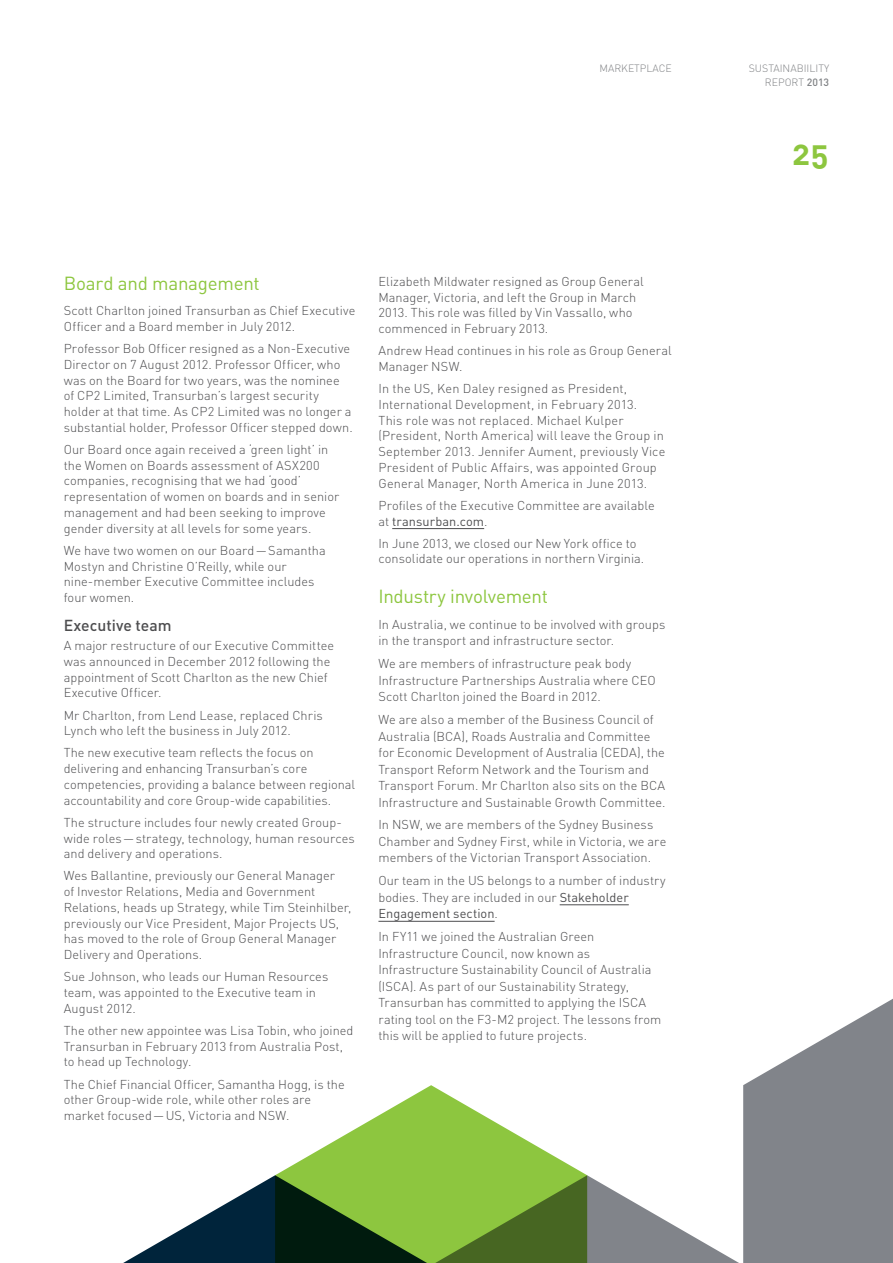
<style>
.page{position:relative;width:893px;height:1263px;background:#fff}
.page>*{position:absolute;margin:0;border:0;box-sizing:border-box;transform-origin:0 0}
.t1{font:33px "DIN Bold Alternate";color:#8dc63f}
.t2{font:18.75px "DIN";letter-spacing:-.015em;color:#8dc63f}
.t3{font:500 15.75px "DIN";color:#4d4d4f}
.t4{font:300 12.75px/15.8px "DIN";letter-spacing:.005em;color:#4d4d4f}
.t5{font:300 10.5px/13.5px "DIN";color:#808285;text-align:right}
.s1{font-weight:400}
.s2{font-weight:500}
</style>
<div class="page">
<svg style="left:123px;top:998px;width:770px;height:265px"></svg>
<hr style="left:392px;top:528px;width:92px;height:1px;background:#4d4d4f">
<hr style="left:560px;top:904px;width:69px;height:1px;background:#4d4d4f">
<hr style="left:378px;top:921px;width:117px;height:1px;background:#4d4d4f">
<p class="t5" style="left:599px;top:61px;width:74px">MARKETPLACE</p>
<h2 class="t2" style="left:64px;top:272px;width:197px">Board and management</h2>
<p class="t4" style="left:64px;top:302px;width:293px">Scott Charlton joined Transurban as Chief Executive<br>Officer and a Board member in July 2012.</p>
<p class="t4" style="left:64px;top:340px;width:290px">Professor Bob Officer resigned as a Non-Executive Director on 7 August 2012. Professor Officer, who was on the Board for two years, was the nominee of CP2 Limited, Transurban’s largest security holder at that time. As CP2 Limited was no longer a substantial holder, Professor Officer stepped down.</p>
<p class="t4" style="left:64px;top:441px;width:277px">Our Board once again received a ‘green light’ in the Women on Boards assessment of ASX200 companies, recognising that we had ‘good’ representation of women on boards and in senior management and had been seeking to improve gender diversity at all levels for some years.</p>
<p class="t4" style="left:64px;top:542px;width:263px">We have two women on our Board—Samantha Mostyn and Christine O’Reilly, while our nine-member Executive Committee includes four women.</p>
<p class="t3" style="left:64px;top:615px;width:109px">Executive team</p>
<p class="t4" style="left:64px;top:637px;width:272px">A major restructure of our Executive Committee was announced in December 2012 following the appointment of Scott Charlton as the new Chief Executive Officer.</p>
<p class="t4" style="left:64px;top:706px;width:260px">Mr Charlton, from Lend Lease, replaced Chris<br>Lynch who left the business in July 2012.</p>
<p class="t4" style="left:64px;top:744px;width:293px">The new executive team reflects the focus on delivering and enhancing Transurban’s core competencies, providing a balance between regional accountability and core Group-wide capabilities.</p>
<p class="t4" style="left:64px;top:814px;width:293px">The structure includes four newly created Group&shy;wide roles—strategy, technology, human resources and delivery and operations.</p>
<p class="t4" style="left:64px;top:867px;width:289px">Wes Ballantine, previously our General Manager<br>of Investor Relations, Media and Government Relations, heads up Strategy, while Tim Steinhilber, previously our Vice President, Major Projects US, has moved to the role of Group General Manager Delivery and Operations.</p>
<p class="t4" style="left:64px;top:968px;width:266px">Sue Johnson, who leads our Human Resources team, was appointed to the Executive team in<br>August 2012.</p>
<p class="t4" style="left:64px;top:1022px;width:291px">The other new appointee was Lisa Tobin, who joined<br>Transurban in February 2013 from Australia Post, to head up Technology.</p>
<p class="t4" style="left:64px;top:1075px;width:282px">The Chief Financial Officer, Samantha Hogg, is the other Group-wide role, while other roles are market focused—US, Victoria and NSW.</p>
<p class="t4" style="left:378px;top:273px;width:267px">Elizabeth Mildwater resigned as Group General Manager, Victoria, and left the Group in March 2013. This role was filled by Vin Vassallo, who commenced in February 2013.</p>
<p class="t4" style="left:378px;top:342px;width:295px">Andrew Head continues in his role as Group General<br>Manager NSW.</p>
<p class="t4" style="left:378px;top:380px;width:288px">In the US, Ken Daley resigned as President, International Development, in February 2013.<br>This role was not replaced. Michael Kulper (President, North America) will leave the Group in September 2013. Jennifer Aument, previously Vice President of Public Affairs, was appointed Group General Manager, North America in June 2013.</p>
<p class="t4" style="left:378px;top:497px;width:278px">Profiles of the Executive Committee are available at <span class="s1">transurban.com</span>.</p>
<p class="t4" style="left:378px;top:535px;width:267px">In June 2013, we closed our New York office to consolidate our operations in northern Virginia.</p>
<h2 class="t2" style="left:378px;top:585px;width:171px">Industry involvement</h2>
<p class="t4" style="left:378px;top:615px;width:288px;line-height:16.5px">In Australia, we continue to be involved with groups in the transport and infrastructure sector.</p>
<p class="t4" style="left:378px;top:655px;width:279px;line-height:16.5px">We are members of infrastructure peak body<br>Infrastructure Partnerships Australia where CEO<br>Scott Charlton joined the Board in 2012.</p>
<p class="t4" style="left:378px;top:711px;width:289px;line-height:16.5px">We are also a member of the Business Council of Australia (BCA), Roads Australia and Committee for Economic Development of Australia (CEDA), the Transport Reform Network and the Tourism and Transport Forum. Mr Charlton also sits on the BCA Infrastructure and Sustainable Growth Committee.</p>
<p class="t4" style="left:378px;top:816px;width:289px;line-height:16.5px">In NSW, we are members of the Sydney Business<br>Chamber and Sydney First, while in Victoria, we are members of the Victorian Transport Association.</p>
<p class="t4" style="left:378px;top:872px;width:289px;line-height:16.5px">Our team in the US belongs to a number of industry bodies. They are included in our <span class="s1">Stakeholder<br>Engagement section</span>.</p>
<p class="t4" style="left:378px;top:928px;width:284px;line-height:16.5px">In FY11 we joined the Australian Green Infrastructure Council, now known as Infrastructure Sustainability Council of Australia (ISCA). As part of our Sustainability Strategy, Transurban has committed to applying the ISCA rating tool on the F3-M2 project. The lessons from this will be applied to future projects.</p>
<p class="t5" style="left:749px;top:61px;width:82px">SUSTAINABIILITY<br>REPORT <span class="s2">2013</span></p>
<h1 class="t1" style="left:792px;top:131px;width:38px">25</h1>
</div>
